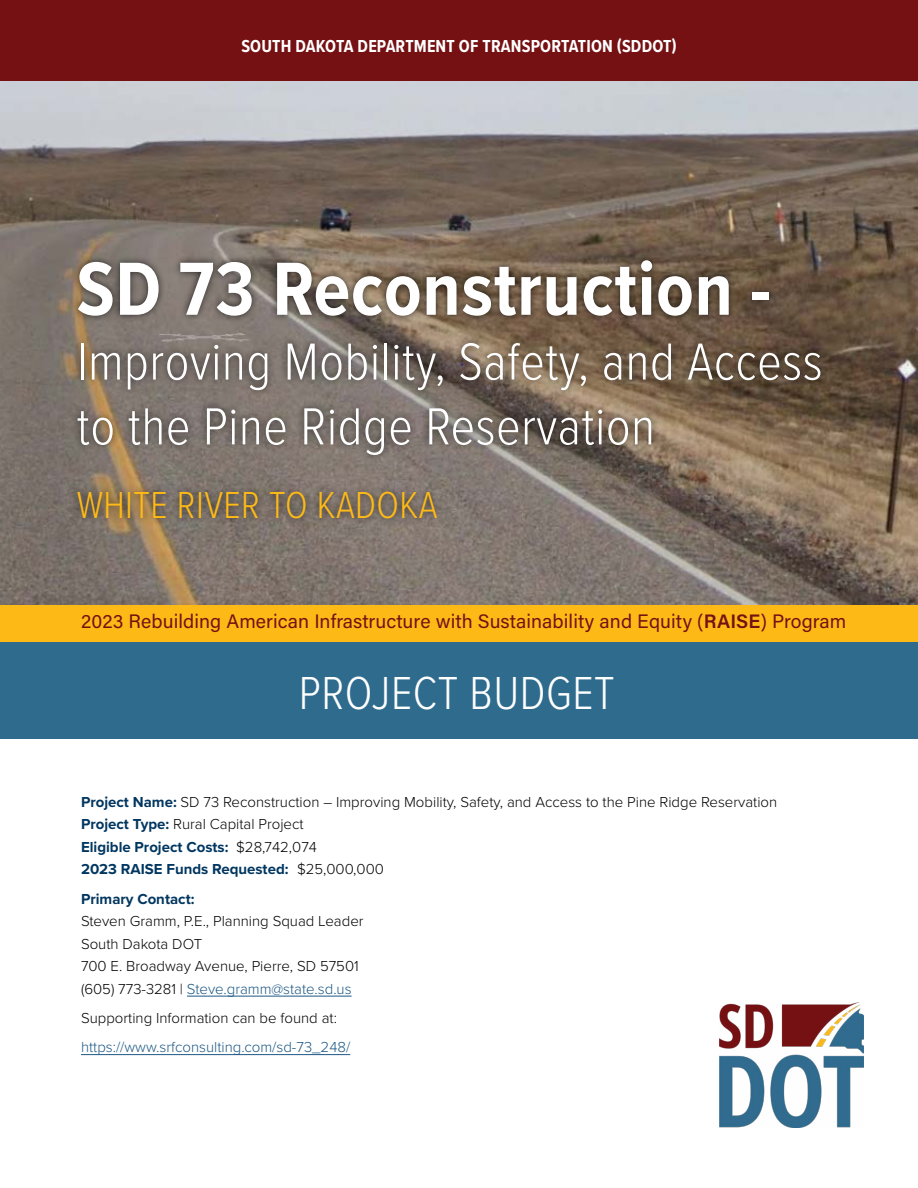
<style>
.page{position:relative;width:918px;height:1188px;background:#fff}
.page>*{position:absolute;margin:0;border:0;box-sizing:border-box;transform-origin:0 0}
.t1{font:700 78px "Proxima Nova Cond";letter-spacing:.01em;color:#fff}
.t2{font:300 54px/64.8px "Proxima Nova Cond";letter-spacing:.01em;color:#fff}
.t3{font:300 48px "Proxima Nova Cond";letter-spacing:.01em;color:#fff}
.t4{font:300 39px "Proxima Nova Cond";letter-spacing:.01em;color:#fdba17}
.t5{font:19.5px "Acumin Pro";letter-spacing:.005em;color:#751113}
.t6{font:700 18px "Proxima Nova Cond";letter-spacing:.01em;color:#fff}
.t7{font:300 15px/22.5px "Proxima Nova";color:#000}
.t8{font:300 15px "Proxima Nova";color:#1c5884}
.t9{font:700 15px "Proxima Nova";color:#003660}
.s1{font-weight:600}
.s2{font-weight:700;color:#003660}
.s3{color:#1c5884}
</style>
<div class="page">
<img style="left:0;top:81px;width:918px;height:524px">
<div style="left:0;top:0;width:918px;height:81px;background:#751113"></div>
<div style="left:0;top:642px;width:918px;height:97px;background:#2f6b8d"></div>
<hr style="left:187px;top:996px;width:165px;height:1px;background:#1c5884">
<hr style="left:81px;top:1054px;width:269px;height:1px;background:#1c5884">
<img style="left:720px;top:1003px;width:144px;height:124px">
<div style="left:0;top:605px;width:918px;height:37px;background:#fdba17"></div>
<div style="left:70px;top:252px;width:758px;height:274px;background:#000;opacity:.7"></div>
<p class="t6" style="left:241px;top:32px;width:437px">SOUTH DAKOTA DEPARTMENT OF TRANSPORTATION (SDDOT)</p>
<h1 class="t1" style="left:77px;top:231px;width:696px">SD 73 Reconstruction -</h1>
<h2 class="t2" style="left:77px;top:326px;width:747px">Improving Mobility, Safety, and Access to the Pine Ridge Reservation</h2>
<h3 class="t4" style="left:77px;top:476px;width:362px">WHITE RIVER TO KADOKA</h3>
<h3 class="t5" style="left:81px;top:608px;width:767px">2023 Rebuilding American Infrastructure with Sustainability and Equity (<span class="s1">RAISE</span>) Program</h3>
<h3 class="t3" style="left:299px;top:658px;width:317px">PROJECT BUDGET</h3>
<p class="t7" style="left:81px;top:790px;width:698px"><span class="s2">Project Name:</span> SD 73 Reconstruction – Improving Mobility, Safety, and Access to the Pine Ridge Reservation <span class="s2">Project Type:</span> Rural Capital Project<br><span class="s2">Eligible Project Costs:</span> $28,742,074<br><span class="s2">2023 RAISE Funds Requested:</span> $25,000,000</p>
<p class="t9" style="left:81px;top:887px;width:115px">Primary Contact:</p>
<p class="t7" style="left:81px;top:909px;width:284px">Steven Gramm, P.E., Planning Squad Leader South Dakota DOT<br>700 E. Broadway Avenue, Pierre, SD 57501 (605) 773-3281 | <span class="s3">Steve.gramm@state.sd.us</span></p>
<p class="t7" style="left:81px;top:1006px;width:257px">Supporting Information can be found at:</p>
<p class="t8" style="left:81px;top:1036px;width:271px">https://www.srfconsulting.com/sd-73_248/</p>
</div>
